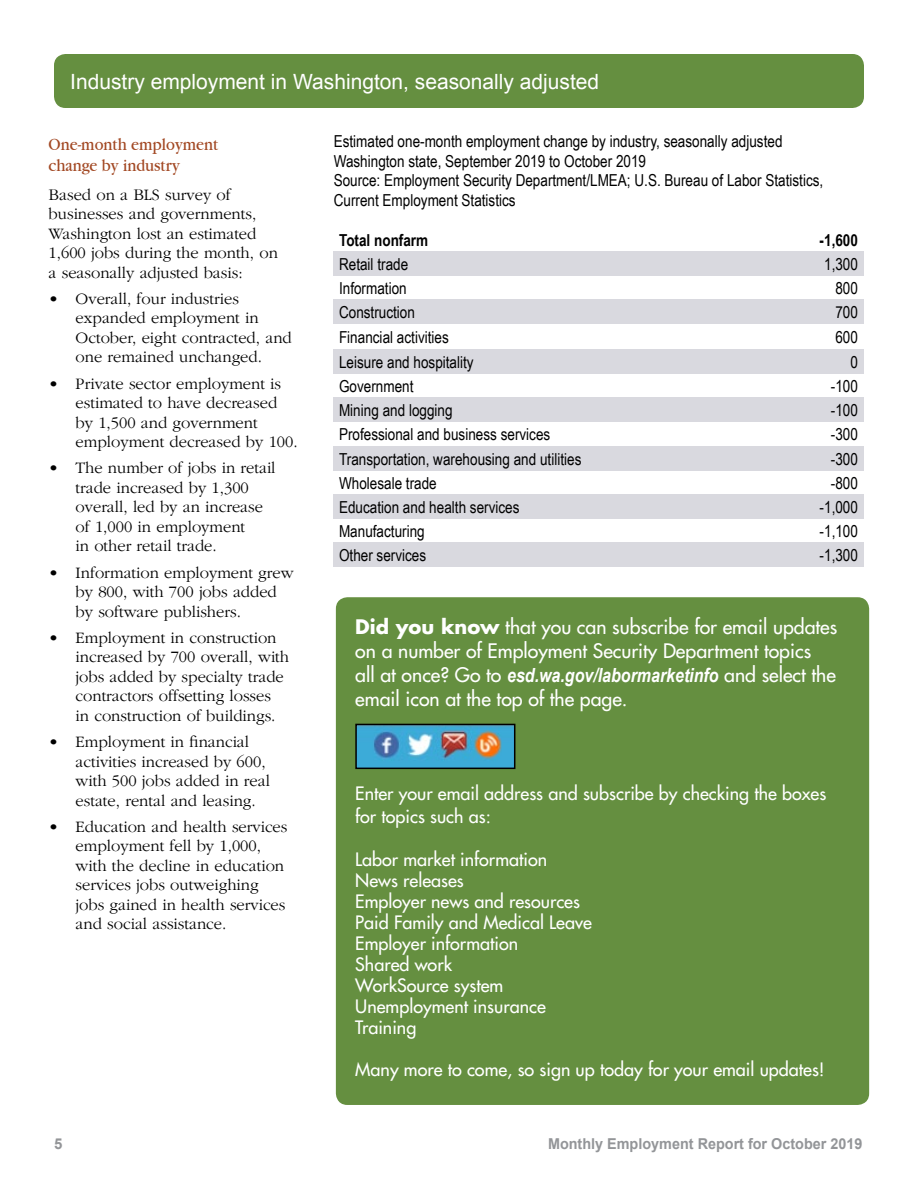
<style>
.page{position:relative;width:918px;height:1188px;background:#fff}
.page>*{position:absolute;margin:0;border:0;box-sizing:border-box;transform-origin:0 0}
.t1{font:21px "Arial";color:#fff}
.Section_Heading{font:19.5px/24px "Futura";color:#fff}
.Section_Heading-2{font:18px/22.5px "Futura";color:#fff}
.SubHeading{font:18px/21px "Garamond";color:#a24823;scale:.9 1}
.Body_text{font:300 16.5px/19.5px "Garamond";color:#000}
.Figure_table_heading{font:16.5px/19.5px "Arial Narrow";color:#000}
.t2{font:700 16.5px "Arial Narrow";color:#000}
.t3{font:700 15px "Arial";color:#939598;scale:.96 1}
.t4{font:700 15px "Arial";color:#939598}
.s1{font-weight:700}
.s2{font-family:"Arial Narrow";font-weight:700;font-style:italic}
</style>
<div class="page">
<div style="left:54px;top:54px;width:810px;height:54px;background:#658f40;border-radius:12px"></div>
<div style="left:336px;top:597px;width:533px;height:508px;background:#658f40;border-radius:12px"></div>
<img style="left:358px;top:727px;width:154px;height:39px">
<div style="left:355px;top:724px;width:160px;height:45px;border:2px solid #000"></div>
<div style="left:333px;top:252px;width:429px;height:24px;background:#d9d9df"></div>
<div style="left:762px;top:252px;width:102px;height:24px;background:#d9d9df"></div>
<div style="left:333px;top:300px;width:429px;height:24px;background:#d9d9df"></div>
<div style="left:762px;top:300px;width:102px;height:24px;background:#d9d9df"></div>
<div style="left:333px;top:350px;width:429px;height:24px;background:#d9d9df"></div>
<div style="left:762px;top:350px;width:102px;height:24px;background:#d9d9df"></div>
<div style="left:333px;top:398px;width:429px;height:24px;background:#d9d9df"></div>
<div style="left:762px;top:398px;width:102px;height:24px;background:#d9d9df"></div>
<div style="left:333px;top:447px;width:429px;height:24px;background:#d9d9df"></div>
<div style="left:762px;top:447px;width:102px;height:24px;background:#d9d9df"></div>
<div style="left:333px;top:495px;width:429px;height:24px;background:#d9d9df"></div>
<div style="left:762px;top:495px;width:102px;height:24px;background:#d9d9df"></div>
<div style="left:333px;top:543px;width:429px;height:24px;background:#d9d9df"></div>
<div style="left:762px;top:543px;width:102px;height:24px;background:#d9d9df"></div>
<h2 class="t1" style="left:70px;top:68px;width:531px">Industry employment in Washington, seasonally adjusted</h2>
<p class="SubHeading" style="left:49px;top:134px;width:190px">One-month employment change by industry</p>
<p class="Body_text" style="left:49px;top:184px;width:231px">Based on a BLS survey of businesses and governments,<br>Washington lost an estimated<br>1,600 jobs during the month, on a seasonally adjusted basis:</p>
<p class="Body_text" style="left:76px;top:289px;width:218px;text-indent:-27px">• Overall, four industries expanded employment in<br>October, eight contracted, and one remained unchanged.</p>
<p class="Body_text" style="left:76px;top:373px;width:224px;text-indent:-27px">• Private sector employment is estimated to have decreased by 1,500 and government employment decreased by 100.</p>
<p class="Body_text" style="left:76px;top:458px;width:202px;text-indent:-27px">• The number of jobs in retail trade increased by 1,300 overall, led by an increase of 1,000 in employment<br>in other retail trade.</p>
<p class="Body_text" style="left:76px;top:562px;width:220px;text-indent:-27px">• Information employment grew by 800, with 700 jobs added by software publishers.</p>
<p class="Body_text" style="left:76px;top:628px;width:215px;text-indent:-27px">• Employment in construction increased by 700 overall, with jobs added by specialty trade contractors offsetting losses<br>in construction of buildings.</p>
<p class="Body_text" style="left:76px;top:732px;width:196px;text-indent:-27px">• Employment in financial activities increased by 600, with 500 jobs added in real estate, rental and leasing.</p>
<p class="Body_text" style="left:76px;top:817px;width:213px;text-indent:-27px">• Education and health services employment fell by 1,000, with the decline in education services jobs outweighing jobs gained in health services and social assistance.</p>
<p class="Figure_table_heading" style="left:334px;top:131px;width:450px">Estimated one-month employment change by industry, seasonally adjusted</p>
<p class="Figure_table_heading" style="left:334px;top:150px;width:314px">Washington state, September 2019 to October 2019</p>
<p class="Figure_table_heading" style="left:334px;top:170px;width:491px">Source: Employment Security Department/LMEA; U.S. Bureau of Labor Statistics,<br>Current Employment Statistics</p>
<p class="t2" style="left:339px;top:228px;width:91px">Total nonfarm</p>
<p class="t2" style="left:820px;top:228px;width:40px">-1,600</p>
<p class="Figure_table_heading" style="left:339px;top:254px;width:71px">Retail trade</p>
<p class="Figure_table_heading" style="left:824px;top:254px;width:35px">1,300</p>
<p class="Figure_table_heading" style="left:339px;top:278px;width:69px">Information</p>
<p class="Figure_table_heading" style="left:835px;top:278px;width:24px">800</p>
<p class="Figure_table_heading" style="left:339px;top:302px;width:77px">Construction</p>
<p class="Figure_table_heading" style="left:835px;top:302px;width:24px">700</p>
<p class="Figure_table_heading" style="left:339px;top:327px;width:111px">Financial activities</p>
<p class="Figure_table_heading" style="left:835px;top:327px;width:24px">600</p>
<p class="Figure_table_heading" style="left:339px;top:352px;width:136px">Leisure and hospitality</p>
<p class="Figure_table_heading" style="left:850px;top:352px;width:9px">0</p>
<p class="Figure_table_heading" style="left:339px;top:376px;width:76px">Government</p>
<p class="Figure_table_heading" style="left:831px;top:376px;width:29px">-100</p>
<p class="Figure_table_heading" style="left:339px;top:400px;width:115px">Mining and logging</p>
<p class="Figure_table_heading" style="left:831px;top:400px;width:29px">-100</p>
<p class="Figure_table_heading" style="left:339px;top:424px;width:213px">Professional and business services</p>
<p class="Figure_table_heading" style="left:831px;top:424px;width:29px">-300</p>
<p class="Figure_table_heading" style="left:339px;top:448px;width:244px">Transportation, warehousing and utilities</p>
<p class="Figure_table_heading" style="left:831px;top:448px;width:29px">-300</p>
<p class="Figure_table_heading" style="left:339px;top:472px;width:99px">Wholesale trade</p>
<p class="Figure_table_heading" style="left:831px;top:472px;width:29px">-800</p>
<p class="Figure_table_heading" style="left:339px;top:496px;width:182px">Education and health services</p>
<p class="Figure_table_heading" style="left:820px;top:496px;width:40px">-1,000</p>
<p class="Figure_table_heading" style="left:339px;top:520px;width:87px">Manufacturing</p>
<p class="Figure_table_heading" style="left:820px;top:520px;width:40px">-1,100</p>
<p class="Figure_table_heading" style="left:339px;top:544px;width:89px">Other services</p>
<p class="Figure_table_heading" style="left:820px;top:544px;width:40px">-1,300</p>
<p class="Section_Heading" style="left:355px;top:614px;width:483px"><span class="s1">Did you know</span> that you can subscribe for email updates on a number of Employment Security Department topics<br>all at once? Go to <span class="s2">esd.wa.gov/labormarketinfo</span> and select the</p>
<p class="Section_Heading" style="left:355px;top:686px;width:274px">email icon at the top of the page.</p>
<p class="Section_Heading-2" style="left:355px;top:782px;width:473px">Enter your email address and subscribe by checking the boxes for topics such as:</p>
<p class="Section_Heading-2" style="left:355px;top:848px;width:193px">Labor market information</p>
<p class="Section_Heading-2" style="left:355px;top:869px;width:110px">News releases</p>
<p class="Section_Heading-2" style="left:355px;top:890px;width:226px">Employer news and resources</p>
<p class="Section_Heading-2" style="left:355px;top:911px;width:238px">Paid Family and Medical Leave</p>
<p class="Section_Heading-2" style="left:355px;top:932px;width:164px">Employer information</p>
<p class="Section_Heading-2" style="left:355px;top:953px;width:98px">Shared work</p>
<p class="Section_Heading-2" style="left:355px;top:974px;width:150px">WorkSource system</p>
<p class="Section_Heading-2" style="left:355px;top:995px;width:192px">Unemployment insurance</p>
<p class="Section_Heading-2" style="left:355px;top:1016px;width:63px">Training</p>
<p class="Section_Heading-2" style="left:355px;top:1058px;width:471px">Many more to come, so sign up today for your email updates!</p>
<p class="t4" style="left:54px;top:1134px;width:10px">5</p>
<p class="t3" style="left:548px;top:1134px;width:329px">Monthly Employment Report for October 2019</p>
</div>
